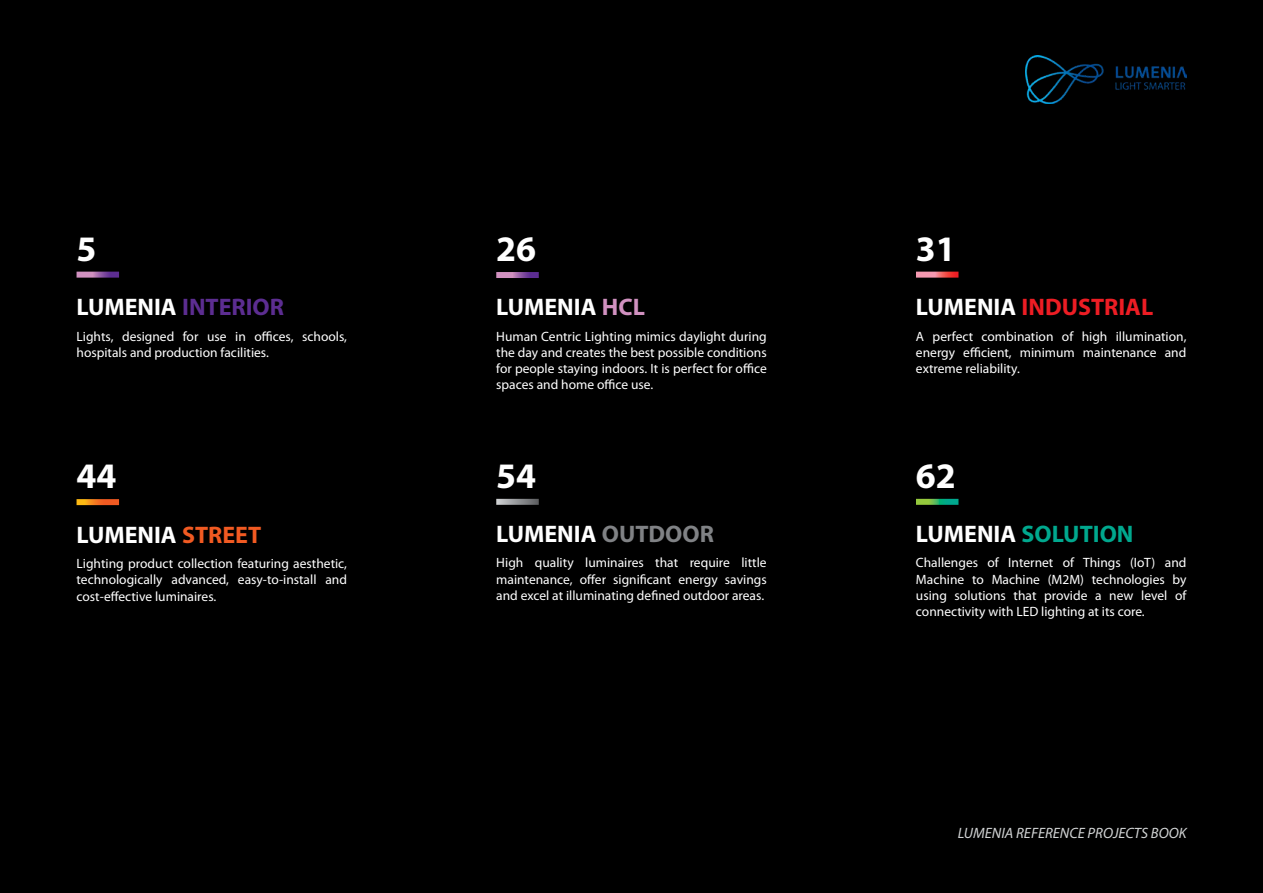
<style>
.page{position:relative;width:1263px;height:893px;background:#000}
.page>*{position:absolute;margin:0;border:0;box-sizing:border-box;transform-origin:0 0}
.t1{font:700 36px "Myriad Pro";color:#fff}
.t2{font:700 24px "Myriad Pro";color:#fff}
.t3{font:700 24px "Myriad Pro";color:#ed1d24}
.t4{font:700 24px "Myriad Pro";color:#5c2d91}
.t5{font:700 24px "Myriad Pro";color:#00a88e}
.t6{font:italic 15px "Myriad Pro";color:#d1d3d4}
.t7{font:13.5px/16.2px "Myriad Pro";color:#fff;text-align:justify}
.s1{color:#fff}
.s2{color:#d191c0}
.s3{color:#f15a22}
.s4{color:#808285}
</style>
<div class="page">
<img style="left:1026px;top:55px;width:160px;height:48px">
<svg style="left:77px;top:499px;width:42px;height:6px"></svg>
<svg style="left:916px;top:272px;width:42px;height:6px"></svg>
<svg style="left:77px;top:272px;width:42px;height:6px"></svg>
<svg style="left:496px;top:272px;width:43px;height:6px"></svg>
<svg style="left:496px;top:499px;width:43px;height:6px"></svg>
<svg style="left:916px;top:499px;width:42px;height:6px"></svg>
<h1 class="t1" style="left:77px;top:225px;width:21px">5</h1>
<h1 class="t1" style="left:496px;top:225px;width:41px">26</h1>
<h1 class="t1" style="left:916px;top:225px;width:41px">31</h1>
<h2 class="t4" style="left:77px;top:291px;width:209px"><span class="s1">LUMENIA</span> INTERIOR</h2>
<h2 class="t2" style="left:496px;top:291px;width:150px">LUMENIA <span class="s2">HCL</span></h2>
<h2 class="t3" style="left:916px;top:291px;width:239px"><span class="s1">LUMENIA</span> INDUSTRIAL</h2>
<p class="t7" style="left:77px;top:328px;width:272px">Lights, designed for use in offices, schools, hospitals and production facilities.</p>
<p class="t7" style="left:496px;top:328px;width:272px">Human Centric Lighting mimics daylight during the day and creates the best possible conditions for people staying indoors. It is perfect for office spaces and home office use.</p>
<p class="t7" style="left:916px;top:328px;width:272px">A perfect combination of high illumination, energy efficient, minimum maintenance and extreme reliability.</p>
<h1 class="t1" style="left:77px;top:453px;width:41px">44</h1>
<h1 class="t1" style="left:496px;top:452px;width:41px">54</h1>
<h1 class="t1" style="left:916px;top:452px;width:41px">62</h1>
<h2 class="t2" style="left:77px;top:519px;width:186px">LUMENIA <span class="s3">STREET</span></h2>
<h2 class="t2" style="left:496px;top:518px;width:219px">LUMENIA <span class="s4">OUTDOOR</span></h2>
<h2 class="t5" style="left:916px;top:518px;width:219px"><span class="s1">LUMENIA</span> SOLUTION</h2>
<p class="t7" style="left:77px;top:555px;width:272px">Lighting product collection featuring aesthetic, technologically advanced, easy-to-install and cost-effective luminaires.</p>
<p class="t7" style="left:496px;top:555px;width:272px">High quality luminaires that require little maintenance, offer significant energy savings and excel at illuminating defined outdoor areas.</p>
<p class="t7" style="left:916px;top:555px;width:272px">Challenges of Internet of Things (IoT) and Machine to Machine (M2M) technologies by using solutions that provide a new level of connectivity with LED lighting at its core.</p>
<p class="t6" style="left:958px;top:823px;width:230px">LUMENIA REFERENCE PROJECTS BOOK</p>
</div>
